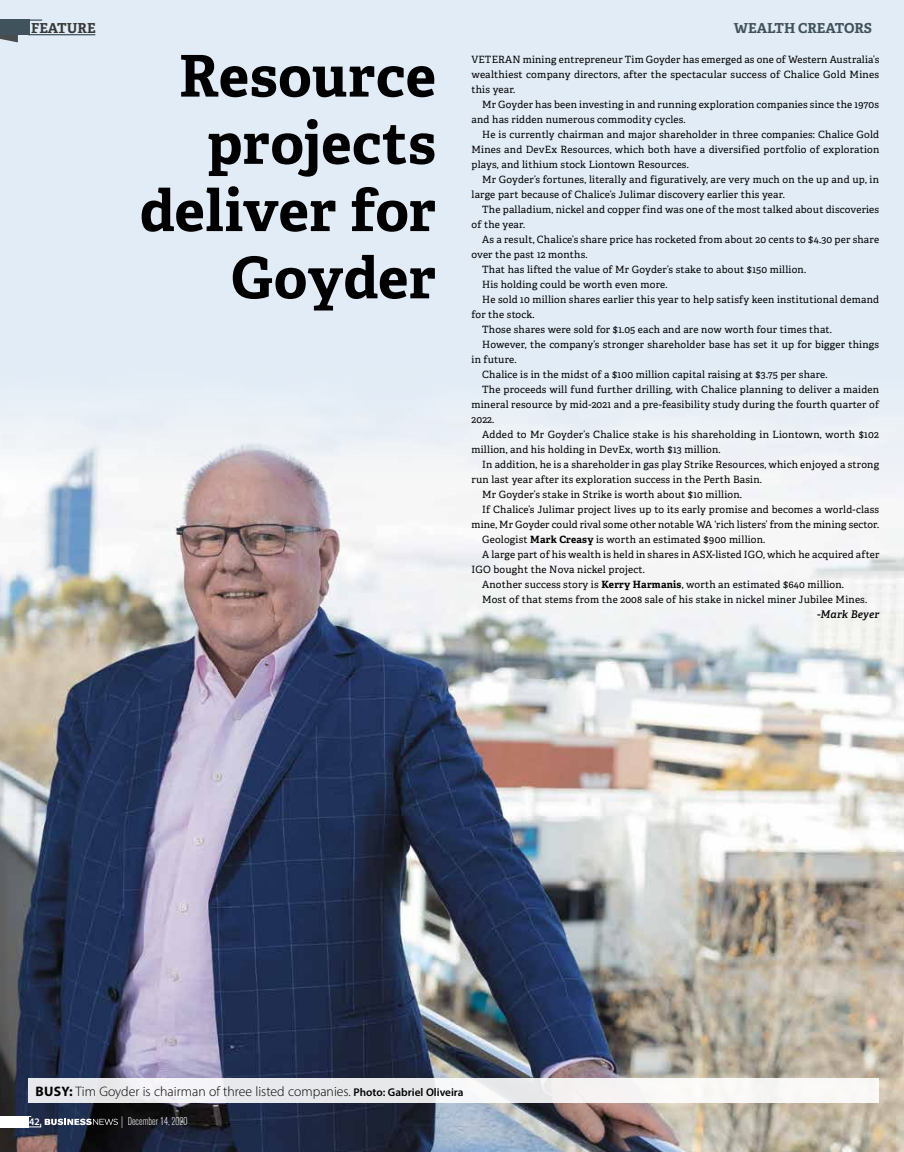
<style>
.page{position:relative;width:904px;height:1152px;background:#fff}
.page>*{position:absolute;margin:0;border:0;box-sizing:border-box;transform-origin:0 0}
.t1{font:700 57.5px/67.2px "Adelle";letter-spacing:.005em;color:#000;text-align:right}
.t2{font:300 13.75px "Myriad Pro";color:#000}
.t3{font:700 13.75px "Adelle";color:#40525c}
.t4{font:700 13.75px "Adelle";color:#383838}
.t5{font:300 condensed 11.25px "Akzidenz Grotesk BQ";color:#fff}
.t6{font:italic 600 10.5px "Adelle";letter-spacing:.02em;color:#000}
.t7{font:10px/15px "Adelle";letter-spacing:.02em;color:#000}
.t8{font:600 10px "Myriad Pro";color:#fff}
.s1{font-weight:700}
.s2{font-weight:600;font-size:11.25px}
.s3{font-size:11.5px}
</style>
<div class="page">
<div style="left:0;top:0;width:904px;height:673px;background:#e1ecf6"></div>
<img style="left:0;top:417px;width:904px;height:735px">
<svg style="left:45px;top:1118px;width:73px;height:7px"></svg>
<svg style="left:27px;top:1115px;width:5px;height:12px"></svg>
<div style="left:0;top:1116px;width:28px;height:11px;background:#fff"></div>
<svg style="left:0;top:35px;width:18px;height:7px"></svg>
<hr style="left:28px;top:34px;width:67px;height:1px;background:#40525c">
<svg style="left:28px;top:19px;width:15px;height:17px"></svg>
<div style="left:0;top:19px;width:29px;height:16px;background:#40525c"></div>
<div style="left:28px;top:1078px;width:851px;height:25px;background:#f3f2f2"></div>
<h2 class="t4" style="left:31px;top:19px;width:66px">FEATURE</h2>
<h2 class="t3" style="left:734px;top:19px;width:140px">WEALTH CREATORS</h2>
<h1 class="t1" style="left:140px;top:43px;width:298px">Resource projects deliver for<br>Goyder</h1>
<p class="t7" style="left:471px;top:52px;width:409px;text-align:justify">VETERAN mining entrepreneur Tim Goyder has emerged as one of Western Australia’s wealthiest company directors, after the spectacular success of Chalice Gold Mines this year.</p>
<p class="t7" style="left:471px;top:97px;width:409px;text-indent:11px">Mr Goyder has been investing in and running exploration companies since the 1970s and has ridden numerous commodity cycles.</p>
<p class="t7" style="left:471px;top:127px;width:409px;text-align:justify;text-indent:11px">He is currently chairman and major shareholder in three companies: Chalice Gold Mines and DevEx Resources, which both have a diversified portfolio of exploration plays, and lithium stock Liontown Resources.</p>
<p class="t7" style="left:471px;top:172px;width:409px;text-indent:11px">Mr Goyder’s fortunes, literally and figuratively, are very much on the up and up, in large part because of Chalice’s Julimar discovery earlier this year.</p>
<p class="t7" style="left:471px;top:202px;width:409px;text-indent:11px">The palladium, nickel and copper find was one of the most talked about discoveries of the year.</p>
<p class="t7" style="left:482px;top:232px;width:398px">As a result, Chalice’s share price has rocketed from about 20 cents to $4.30 per share</p>
<p class="t7" style="left:471px;top:247px;width:118px">over the past 12 months.</p>
<p class="t7" style="left:482px;top:262px;width:325px">That has lifted the value of Mr Goyder’s stake to about $150 million.</p>
<p class="t7" style="left:482px;top:277px;width:187px">His holding could be worth even more.</p>
<p class="t7" style="left:482px;top:292px;width:398px">He sold 10 million shares earlier this year to help satisfy keen institutional demand</p>
<p class="t7" style="left:471px;top:307px;width:65px">for the stock.</p>
<p class="t7" style="left:482px;top:322px;width:351px">Those shares were sold for $1.05 each and are now worth four times that.</p>
<p class="t7" style="left:482px;top:337px;width:398px">However, the company’s stronger shareholder base has set it up for bigger things</p>
<p class="t7" style="left:471px;top:352px;width:47px">in future.</p>
<p class="t7" style="left:482px;top:367px;width:347px">Chalice is in the midst of a $100 million capital raising at $3.75 per share.</p>
<p class="t7" style="left:482px;top:382px;width:398px">The proceeds will fund further drilling, with Chalice planning to deliver a maiden</p>
<p class="t7" style="left:471px;top:397px;width:409px">mineral resource by mid-2021 and a pre-feasibility study during the fourth quarter of</p>
<p class="t7" style="left:471px;top:412px;width:24px">2022.</p>
<p class="t7" style="left:482px;top:427px;width:398px">Added to Mr Goyder’s Chalice stake is his shareholding in Liontown, worth $102</p>
<p class="t7" style="left:471px;top:442px;width:251px">million, and his holding in DevEx, worth $13 million.</p>
<p class="t7" style="left:482px;top:457px;width:398px">In addition, he is a shareholder in gas play Strike Resources, which enjoyed a strong</p>
<p class="t7" style="left:471px;top:472px;width:292px">run last year after its exploration success in the Perth Basin.</p>
<p class="t7" style="left:482px;top:487px;width:261px">Mr Goyder’s stake in Strike is worth about $10 million.</p>
<p class="t7" style="left:482px;top:502px;width:398px">If Chalice’s Julimar project lives up to its early promise and becomes a world-class</p>
<p class="t7" style="left:471px;top:517px;width:409px">mine, Mr Goyder could rival some other notable WA ‘rich listers’ from the mining sector.</p>
<p class="t7" style="left:482px;top:532px;width:285px">Geologist <span class="s1">Mark Creasy</span> is worth an estimated $900 million.</p>
<p class="t7" style="left:482px;top:547px;width:399px">A large part of his wealth is held in shares in ASX-listed IGO, which he acquired after</p>
<p class="t7" style="left:471px;top:562px;width:175px">IGO bought the Nova nickel project.</p>
<p class="t7" style="left:482px;top:577px;width:363px">Another success story is <span class="s1">Kerry Harmanis</span>, worth an estimated $640 million.</p>
<p class="t7" style="left:482px;top:592px;width:386px">Most of that stems from the 2008 sale of his stake in nickel miner Jubilee Mines.</p>
<p class="t6" style="left:817px;top:608px;width:64px">-Mark Beyer</p>
<h2 class="t2" style="left:36px;top:1083px;width:429px"><span class="s1">BUSY:</span> Tim Goyder is chairman of three listed companies. <span class="s2">Photo: Gabriel Oliveira</span></h2>
<p class="t8" style="left:29px;top:1115px;width:12px">42</p>
<p class="t5" style="left:121px;top:1115px;width:68px"><span class="s3">|</span> December 14, 2020</p>
</div>
